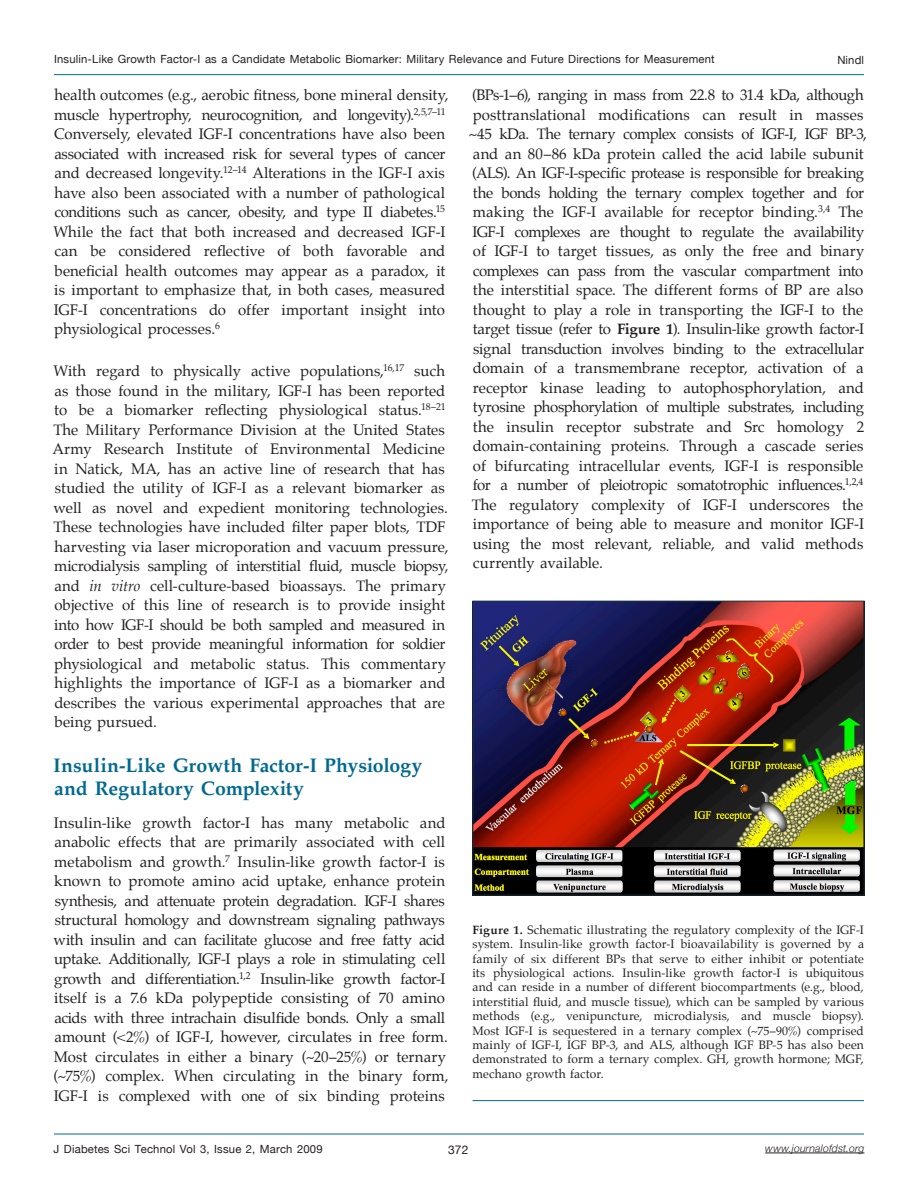
<style>
.page{position:relative;width:918px;height:1188px;background:#fff}
.page>*{position:absolute;margin:0;border:0;box-sizing:border-box;transform-origin:0 0}
.Subheads{font:700 19.5px/22.5px "Palatino";letter-spacing:-.005em;color:#006991}
.t1{font:15px/19.5px "Palatino";letter-spacing:-.005em;color:#231f20}
.t2{font:15px "Palatino";letter-spacing:-.025em;color:#231f20}
.t3{font:15px "Palatino";letter-spacing:-.03em;color:#231f20}
.Minitext{font:12px/14.4px "Palatino";letter-spacing:.005em;color:#231f20;text-align:justify}
.t4{font:12px "Helvetica Neue";color:#231f20}
.t5{font:11.25px "Helvetica Neue";letter-spacing:.015em;color:#231f20}
.t6{font:italic 300 10.5px "Helvetica Neue";letter-spacing:.02em;color:#231f20}
.s1{font-style:italic}
.s2{font-weight:700}
</style>
<div class="page">
<hr style="left:54px;top:1134px;width:810px;height:1px;background:#006991">
<hr style="left:54px;top:74px;width:810px;height:1px;background:#006991">
<hr style="left:765px;top:1153px;width:99px;height:1px;background:#231f20">
<img style="left:474px;top:603px;width:389px;height:290px">
<div style="left:472px;top:601px;width:393px;height:294px;border:1px solid #21353f"></div>
<hr style="left:472px;top:1100px;width:392px;height:1px;background:#006991">
<p class="t5" style="left:54px;top:53px;width:662px">Insulin-Like Growth Factor-I as a Candidate Metabolic Biomarker: Military Relevance and Future Directions for Measurement</p>
<p class="t5" style="left:837px;top:53px;width:28px">Nindl</p>
<p class="t1" style="left:53px;top:85px;width:397px">health outcomes (e.g., aerobic fitness, bone mineral density, muscle hypertrophy, neurocognition, and longevity).<sup>2,5,7–11<br></sup>Conversely, elevated IGF-I concentrations have also been associated with increased risk for several types of cancer and decreased longevity.<sup>12–14</sup> Alterations in the IGF-I axis have also been associated with a number of pathological conditions such as cancer, obesity, and type II diabetes.<sup>15<br></sup>While the fact that both increased and decreased IGF-I can be considered reflective of both favorable and beneficial health outcomes may appear as a paradox, it is important to emphasize that, in both cases, measured IGF-I concentrations do offer important insight into physiological processes.<sup>6</sup></p>
<p class="t1" style="left:52px;top:361px;width:398px">With regard to physically active populations,<sup>16,17</sup> such as those found in the military, IGF-I has been reported to be a biomarker reflecting physiological status.<sup>18–21<br></sup>The Military Performance Division at the United States Army Research Institute of Environmental Medicine in Natick, MA, has an active line of research that has studied the utility of IGF-I as a relevant biomarker as well as novel and expedient monitoring technologies.<br>These technologies have included filter paper blots, TDF harvesting via laser microporation and vacuum pressure, microdialysis sampling of interstitial fluid, muscle biopsy, and <span class="s1">in vitro</span> cell-culture-based bioassays. The primary objective of this line of research is to provide insight into how IGF-I should be both sampled and measured in order to best provide meaningful information for soldier physiological and metabolic status. This commentary highlights the importance of IGF-I as a biomarker and describes the various experimental approaches that are being pursued.</p>
<p class="Subheads" style="left:53px;top:754px;width:371px">Insulin-Like Growth Factor-I Physiology and Regulatory Complexity</p>
<p class="t1" style="left:54px;top:813px;width:397px">Insulin-like growth factor-I has many metabolic and anabolic effects that are primarily associated with cell metabolism and growth.<sup>7</sup> Insulin-like growth factor-I is known to promote amino acid uptake, enhance protein synthesis, and attenuate protein degradation. IGF-I shares structural homology and downstream signaling pathways with insulin and can facilitate glucose and free fatty acid uptake. Additionally, IGF-I plays a role in stimulating cell growth and differentiation.<sup>1,2</sup> Insulin-like growth factor-I itself is a 7.6 kDa polypeptide consisting of 70 amino acids with three intrachain disulfide bonds. Only a small amount (&lt;2%) of IGF-I, however, circulates in free form.<br>Most circulates in either a binary (~20–25%) or ternary (~75%) complex. When circulating in the binary form, IGF-I is complexed with one of six binding proteins</p>
<p class="t2" style="left:472px;top:82px;width:393px">(BPs-1–6), ranging in mass from 22.8 to 31.4 kDa, although</p>
<p class="t1" style="left:473px;top:105px;width:392px">posttranslational modifications can result in masses</p>
<p class="t3" style="left:468px;top:121px;width:400px">~45 kDa. The ternary complex consists of IGF-I, IGF BP-3,</p>
<p class="t1" style="left:473px;top:144px;width:392px">and an 80–86 kDa protein called the acid labile subunit</p>
<p class="t2" style="left:472px;top:160px;width:394px">(ALS). An IGF-I-specific protease is responsible for breaking</p>
<p class="t2" style="left:473px;top:180px;width:393px">the bonds holding the ternary complex together and for</p>
<p class="t1" style="left:473px;top:202px;width:392px">making the IGF-I available for receptor binding.<sup>3,4</sup> The</p>
<p class="t2" style="left:472px;top:219px;width:394px">IGF-I complexes are thought to regulate the availability</p>
<p class="t1" style="left:473px;top:241px;width:393px">of IGF-I to target tissues, as only the free and binary</p>
<p class="t2" style="left:473px;top:258px;width:392px">complexes can pass from the vascular compartment into</p>
<p class="t1" style="left:473px;top:280px;width:392px">the interstitial space. The different forms of BP are also</p>
<p class="t1" style="left:473px;top:300px;width:392px">thought to play a role in transporting the IGF-I to the</p>
<p class="t1" style="left:473px;top:319px;width:393px">target tissue (refer to <span class="s2">Figure 1</span>). Insulin-like growth factor-I</p>
<p class="t2" style="left:473px;top:336px;width:392px">signal transduction involves binding to the extracellular</p>
<p class="t1" style="left:473px;top:358px;width:392px">domain of a transmembrane receptor, activation of a</p>
<p class="t1" style="left:473px;top:378px;width:393px">receptor kinase leading to autophosphorylation, and</p>
<p class="t3" style="left:473px;top:394px;width:393px">tyrosine phosphorylation of multiple substrates, including</p>
<p class="t1" style="left:473px;top:417px;width:393px">the insulin receptor substrate and Src homology 2</p>
<p class="t1" style="left:473px;top:436px;width:392px">domain-containing proteins. Through a cascade series</p>
<p class="t1" style="left:473px;top:456px;width:392px">of bifurcating intracellular events, IGF-I is responsible</p>
<p class="t3" style="left:473px;top:472px;width:392px">for a number of pleiotropic somatotrophic influences.<sup>1,2,4</sup></p>
<p class="t1" style="left:472px;top:495px;width:393px">The regulatory complexity of IGF-I underscores the</p>
<p class="t1" style="left:473px;top:514px;width:393px">importance of being able to measure and monitor IGF-I</p>
<p class="t1" style="left:473px;top:534px;width:392px">using the most relevant, reliable, and valid methods</p>
<p class="t1" style="left:473px;top:553px;width:131px">currently available.</p>
<p class="Minitext" style="left:472px;top:923px;width:393px"><span class="s2">Figure 1.</span> Schematic illustrating the regulatory complexity of the IGF-I system. Insulin-like growth factor-I bioavailability is governed by a family of six different BPs that serve to either inhibit or potentiate its physiological actions. Insulin-like growth factor-I is ubiquitous and can reside in a number of different biocompartments (e.g., blood, interstitial fluid, and muscle tissue), which can be sampled by various methods (e.g., venipuncture, microdialysis, and muscle biopsy).<br>Most IGF-I is sequestered in a ternary complex (~75–90%) comprised mainly of IGF-I, IGF BP-3, and ALS, although IGF BP-5 has also been demonstrated to form a ternary complex. GH, growth hormone; MGF, mechano growth factor.</p>
<p class="t5" style="left:54px;top:1142px;width:271px">J Diabetes Sci Technol Vol 3, Issue 2, March 2009</p>
<p class="t6" style="left:765px;top:1142px;width:101px">www.journalofdst.org</p>
<p class="t4" style="left:448px;top:1143px;width:22px">372</p>
</div>
